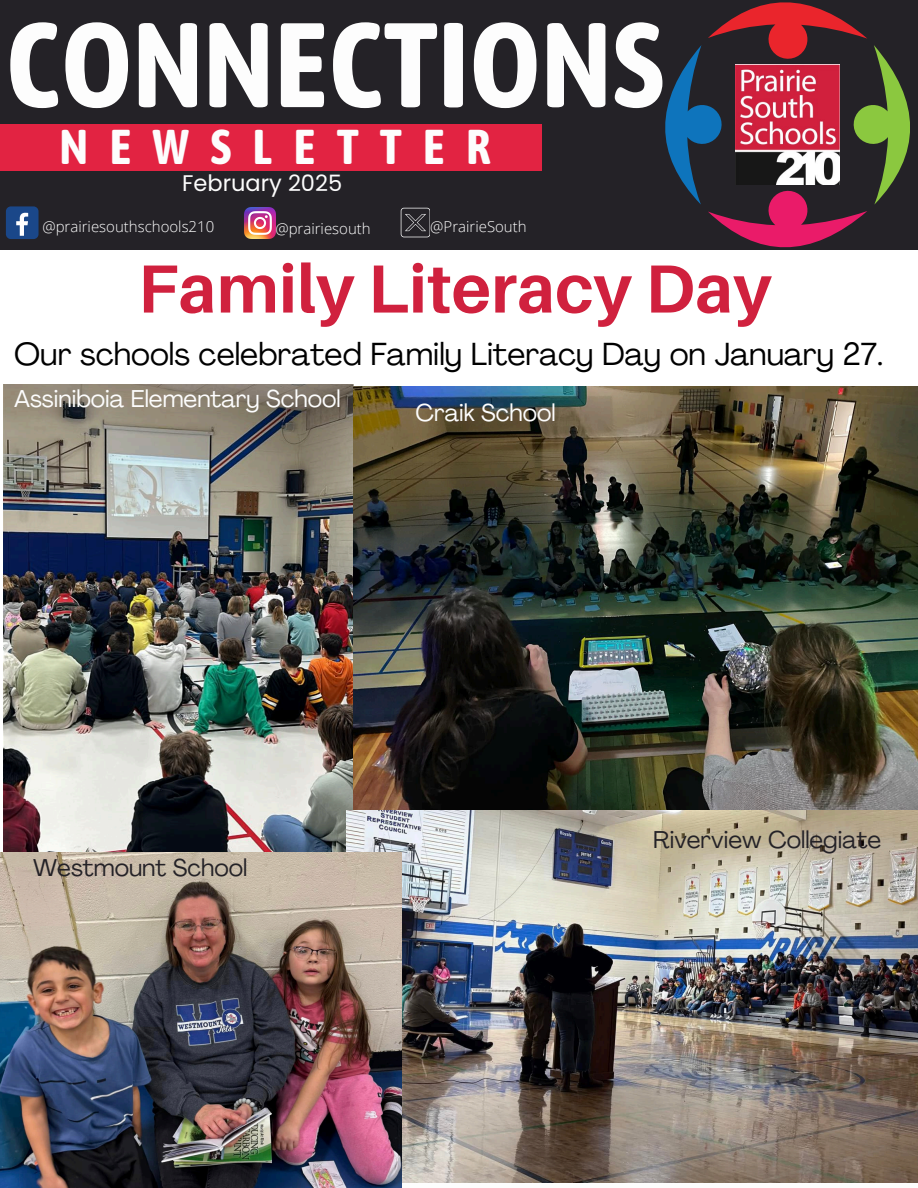
<style>
.page{position:relative;width:918px;height:1188px;background:#fff}
.page>*{position:absolute;margin:0;border:0;box-sizing:border-box;transform-origin:0 0}
.t1{font:700 119.7px "Asap Condensed";color:#fdfdfd}
.t2{font:700 68.1px "Aileron";color:#d0213e}
.t3{font:700 48.6px "Asap Condensed";letter-spacing:.43em;color:#fdfdfd}
.t4{font:31.5px "Agrandir";color:#000}
.t5{font:24px "Agrandir";color:#fdfdfd}
.t6{font:24px "Agrandir";color:#242227}
.t7{font:22.5px "Poppins";color:#fdfdfd}
.t8{font:300 15px "Open Sans";color:#fdfdfd}
.t9{font:300 15px "Open Sans";color:#fff}
</style>
<div class="page">
<div style="left:0;top:0;width:918px;height:249px;background:#242227"></div>
<div style="left:0;top:125px;width:542px;height:46px;background:#e22342"></div>
<img style="left:244px;top:207px;width:32px;height:32px">
<svg style="left:401px;top:208px;width:29px;height:29px"></svg>
<div style="left:6px;top:206px;width:33px;height:33px;background:#1a4789;border-radius:5px"></div>
<svg style="left:16px;top:213px;width:12px;height:23px"></svg>
<svg style="left:653px;top:2px;width:265px;height:248px"></svg>
<img style="left:736px;top:65px;width:103px;height:119px">
<img style="left:3px;top:385px;width:350px;height:467px">
<img style="left:353px;top:387px;width:565px;height:424px">
<img style="left:346px;top:811px;width:572px;height:372px">
<img style="left:0;top:852px;width:401px;height:336px">
<h3 class="t1" style="left:6px;top:-5px;width:660px">CONNECTIONS</h3>
<p class="t3" style="left:60px;top:118px;width:433px">NEWSLETTER</p>
<h5 class="t7" style="left:182px;top:168px;width:162px">February 2025</h5>
<p class="t8" style="left:42px;top:216px;width:173px">@prairiesouthschools210</p>
<p class="t9" style="left:275px;top:218px;width:97px">@prairiesouth</p>
<p class="t8" style="left:430px;top:216px;width:98px">@PrairieSouth</p>
<p class="t2" style="left:138px;top:247px;width:635px">Family Literacy Day</p>
<h1 class="t4" style="left:14px;top:342px;width:870px">Our schools celebrated Family Literacy Day on January 27.</h1>
<p class="t5" style="left:14px;top:389px;width:328px">Assiniboia Elementary School</p>
<p class="t5" style="left:416px;top:403px;width:142px">Craik School</p>
<p class="t6" style="left:33px;top:858px;width:216px">Westmount School</p>
<h2 class="t6" style="left:653px;top:830px;width:230px">Riverview Collegiate</h2>
</div>
